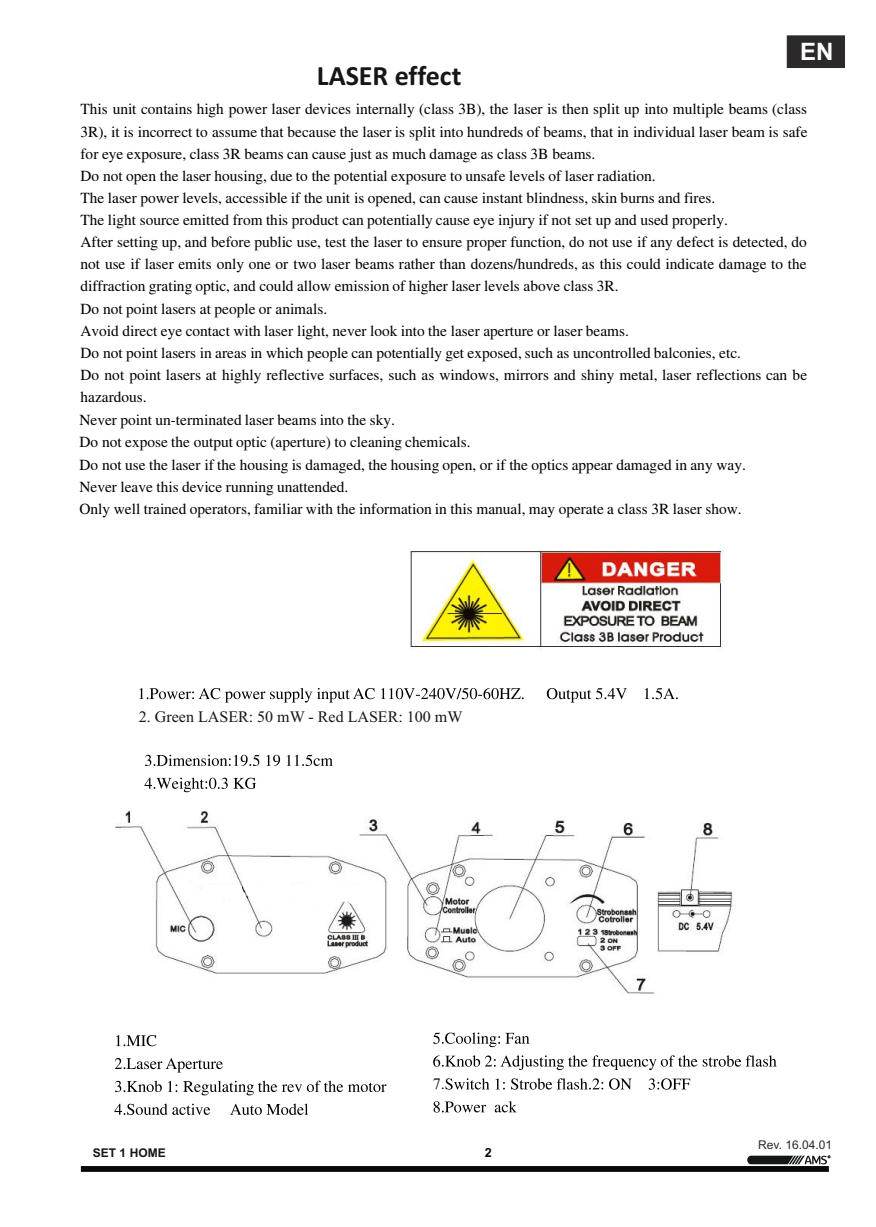
<style>
.page{position:relative;width:876px;height:1227px;background:#fff}
.page>*{position:absolute;margin:0;border:0;box-sizing:border-box;transform-origin:0 0}
.t1{font:700 28px "Calibri";color:#151616}
.t2{font:700 24px "Arial";color:#fff}
.t3{font:16px "Times New Roman";color:#151616}
.t4{font:15.4px/22.2px "Times New Roman";color:#000}
.t5{font:700 12.6px "Arial";color:#050807}
.t6{font:12px "Arial";color:#2b2929}
.t7{font:700 12px "Arial";color:#151616}
</style>
<div class="page">
<svg style="left:145px;top:754px;width:188px;height:12px"></svg>
<svg style="left:144px;top:777px;width:112px;height:15px"></svg>
<img style="left:115px;top:811px;width:620px;height:183px">
<svg style="left:116px;top:1035px;width:40px;height:11px"></svg>
<svg style="left:115px;top:1058px;width:108px;height:14px"></svg>
<svg style="left:115px;top:1080px;width:47px;height:12px"></svg>
<svg style="left:168px;top:1081px;width:9px;height:11px"></svg>
<svg style="left:183px;top:1080px;width:203px;height:15px"></svg>
<svg style="left:114px;top:1103px;width:96px;height:12px"></svg>
<svg style="left:231px;top:1103px;width:77px;height:11px"></svg>
<svg style="left:433px;top:1032px;width:96px;height:15px"></svg>
<svg style="left:433px;top:1055px;width:343px;height:15px"></svg>
<svg style="left:445px;top:1078px;width:44px;height:11px"></svg>
<svg style="left:495px;top:1078px;width:9px;height:11px"></svg>
<svg style="left:510px;top:1078px;width:121px;height:11px"></svg>
<svg style="left:648px;top:1078px;width:41px;height:11px"></svg>
<svg style="left:433px;top:1101px;width:53px;height:11px"></svg>
<svg style="left:494px;top:1101px;width:22px;height:11px"></svg>
<svg style="left:139px;top:688px;width:235px;height:14px"></svg>
<svg style="left:381px;top:687px;width:142px;height:12px"></svg>
<svg style="left:546px;top:688px;width:80px;height:14px"></svg>
<svg style="left:644px;top:688px;width:33px;height:11px"></svg>
<img style="left:409px;top:549px;width:315px;height:101px">
<svg style="left:747px;top:1155px;width:83px;height:9px"></svg>
<div style="left:81px;top:1166px;width:747px;height:5px;background:#050807"></div>
<div style="left:786px;top:35px;width:59px;height:33px;background:#2b2929"></div>
<h1 class="t1" style="left:316px;top:64px;width:146px">LASER effect</h1>
<h2 class="t2" style="left:799px;top:43px;width:35px">EN</h2>
<p class="t4" style="left:79px;top:100px;width:729px">This unit contains high power laser devices internally (class 3B), the laser is then split up into multiple beams (class 3R), it is incorrect to assume that because the laser is split into hundreds of beams, that in individual laser beam is safe for eye exposure, class 3R beams can cause just as much damage as class 3B beams.<br>Do not open the laser housing, due to the potential exposure to unsafe levels of laser radiation.<br>The laser power levels, accessible if the unit is opened, can cause instant blindness, skin burns and fires.<br>The light source emitted from this product can potentially cause eye injury if not set up and used properly.<br>After setting up, and before public use, test the laser to ensure proper function, do not use if any defect is detected, do not use if laser emits only one or two laser beams rather than dozens/hundreds, as this could indicate damage to the diffraction grating optic, and could allow emission of higher laser levels above class 3R.<br>Do not point lasers at people or animals.<br>Avoid direct eye contact with laser light, never look into the laser aperture or laser beams.<br>Do not point lasers in areas in which people can potentially get exposed, such as uncontrolled balconies, etc.<br>Do not point lasers at highly reflective surfaces, such as windows, mirrors and shiny metal, laser reflections can be hazardous.<br>Never point un-terminated laser beams into the sky.<br>Do not expose the output optic (aperture) to cleaning chemicals.<br>Do not use the laser if the housing is damaged, the housing open, or if the optics appear damaged in any way.<br>Never leave this device running unattended.<br>Only well trained operators, familiar with the information in this manual, may operate a class 3R laser show.</p>
<p class="t3" style="left:139px;top:711px;width:325px">2. Green LASER: 50 mW - Red LASER: 100 mW</p>
<p class="t3" style="left:432px;top:1078px;width:13px">7.</p>
<p class="t7" style="left:93px;top:1148px;width:74px">SET 1 HOME</p>
<p class="t5" style="left:484px;top:1148px;width:9px">2</p>
<p class="t6" style="left:757px;top:1140px;width:75px">Rev. 16.04.01</p>
</div>
